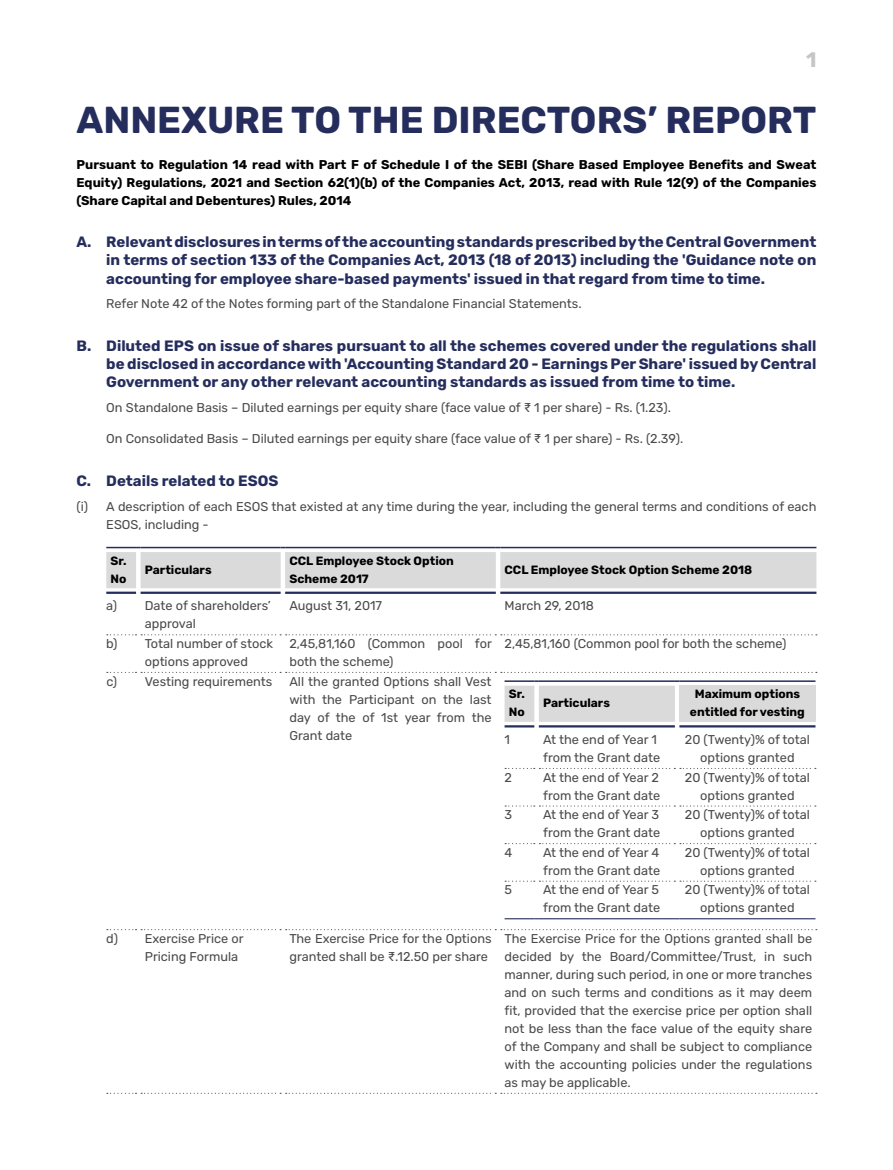
<style>
.page{position:relative;width:893px;height:1170px;background:#fff}
.page>*{position:absolute;margin:0;border:0;box-sizing:border-box;transform-origin:0 0}
.t1{font:700 37.5px "Rubik";color:#252d5d}
.t2{font:700 21px "Rubik";color:#c6c4c4}
.t3{font:700 15px/18px "Rubik";color:#252d5d;text-align:justify}
.t4{font:12.75px/18px "Rubik";color:#4a4a49}
.t5{font:700 12.75px/18px "Rubik";color:#000;text-align:justify}
.t6{font:700 12px/18px "Rubik";color:#000}
</style>
<div class="page">
<svg style="left:107px;top:634px;width:710px;height:1px"></svg>
<svg style="left:107px;top:671px;width:710px;height:2px"></svg>
<svg style="left:107px;top:929px;width:710px;height:1px"></svg>
<svg style="left:107px;top:1092px;width:710px;height:1px"></svg>
<svg style="left:106px;top:546px;width:710px;height:42px"></svg>
<hr style="left:500px;top:546px;width:316px;height:2px;background:#252d5d">
<hr style="left:285px;top:591px;width:211px;height:3px;background:#252d5d">
<hr style="left:500px;top:591px;width:316px;height:3px;background:#252d5d">
<hr style="left:141px;top:591px;width:140px;height:3px;background:#252d5d">
<hr style="left:106px;top:591px;width:30px;height:3px;background:#252d5d">
<div style="left:679px;top:685px;width:136px;height:36px;background:#dadada"></div>
<svg style="left:505px;top:767px;width:311px;height:2px"></svg>
<svg style="left:505px;top:805px;width:311px;height:1px"></svg>
<svg style="left:505px;top:843px;width:311px;height:1px"></svg>
<svg style="left:505px;top:880px;width:311px;height:1px"></svg>
<hr style="left:539px;top:918px;width:136px;height:1px;background:#252d5d">
<hr style="left:679px;top:918px;width:136px;height:1px;background:#252d5d">
<svg style="left:505px;top:918px;width:34px;height:1px"></svg>
<svg style="left:505px;top:680px;width:174px;height:41px"></svg>
<hr style="left:679px;top:680px;width:136px;height:2px;background:#252d5d">
<hr style="left:679px;top:725px;width:136px;height:2px;background:#252d5d">
<hr style="left:539px;top:725px;width:136px;height:2px;background:#252d5d">
<hr style="left:505px;top:725px;width:29px;height:2px;background:#252d5d">
<h2 class="t2" style="left:806px;top:47px;width:12px">1</h2>
<h1 class="t1" style="left:77px;top:98px;width:741px">ANNEXURE TO THE DIRECTORS’ REPORT</h1>
<p class="t5" style="left:77px;top:156px;width:741px">Pursuant to Regulation 14 read with Part F of Schedule I of the SEBI (Share Based Employee Benefits and Sweat Equity) Regulations, 2021 and Section 62(1)(b) of the Companies Act, 2013, read with Rule 12(9) of the Companies (Share Capital and Debentures) Rules, 2014</p>
<p class="t3" style="left:106px;top:234px;width:712px;text-indent:-30px">A. Relevant disclosures in terms of the accounting standards prescribed by the Central Government in terms of section 133 of the Companies Act, 2013 (18 of 2013) including the 'Guidance note on accounting for employee share-based payments' issued in that regard from time to time.</p>
<p class="t4" style="left:106px;top:295px;width:477px">Refer Note 42 of the Notes forming part of the Standalone Financial Statements.</p>
<p class="t3" style="left:106px;top:337px;width:712px;text-indent:-30px">B. Diluted EPS on issue of shares pursuant to all the schemes covered under the regulations shall be disclosed in accordance with 'Accounting Standard 20 - Earnings Per Share' issued by Central Government or any other relevant accounting standards as issued from time to time.</p>
<p class="t4" style="left:106px;top:399px;width:566px">On Standalone Basis – Diluted earnings per equity share (face value of ₹ 1 per share) - Rs. (1.23).</p>
<p class="t4" style="left:106px;top:429px;width:578px">On Consolidated Basis – Diluted earnings per equity share (face value of ₹ 1 per share) - Rs. (2.39).</p>
<p class="t3" style="left:77px;top:472px;width:203px">C. Details related to ESOS</p>
<p class="t4" style="left:106px;top:497px;width:712px;text-indent:-30px">(i) A description of each ESOS that existed at any time during the year, including the general terms and conditions of each<br>ESOS, including -</p>
<p class="t6" style="left:111px;top:552px;width:18px">Sr.<br>No</p>
<p class="t6" style="left:145px;top:561px;width:68px">Particulars</p>
<p class="t6" style="left:289px;top:552px;width:166px">CCL Employee Stock Option<br>Scheme 2017</p>
<p class="t6" style="left:505px;top:561px;width:249px">CCL Employee Stock Option Scheme 2018</p>
<p class="t4" style="left:145px;top:597px;width:127px;text-indent:-39px">a) Date of shareholders’ approval</p>
<p class="t4" style="left:289px;top:597px;width:94px">August 31, 2017</p>
<p class="t4" style="left:505px;top:597px;width:91px">March 29, 2018</p>
<p class="t4" style="left:145px;top:635px;width:130px;text-indent:-39px">b) Total number of stock options approved</p>
<p class="t4" style="left:289px;top:635px;width:204px">2,45,81,160 (Common pool for both the scheme)</p>
<p class="t4" style="left:505px;top:635px;width:283px">2,45,81,160 (Common pool for both the scheme)</p>
<p class="t4" style="left:106px;top:672px;width:168px">c) Vesting requirements</p>
<p class="t4" style="left:289px;top:672px;width:204px;text-align:justify">All the granted Options shall Vest with the Participant on the last day of the of 1st year from the Grant date</p>
<p class="t6" style="left:509px;top:685px;width:18px">Sr.<br>No</p>
<p class="t6" style="left:543px;top:694px;width:68px">Particulars</p>
<p class="t6" style="left:690px;top:685px;width:116px;text-align:center">Maximum options entitled for vesting</p>
<p class="t4" style="left:505px;top:731px;width:7px">1</p>
<p class="t4" style="left:543px;top:731px;width:119px">At the end of Year 1 from the Grant date</p>
<p class="t4" style="left:685px;top:731px;width:127px;text-align:center">20 (Twenty)% of total options granted</p>
<p class="t4" style="left:505px;top:768px;width:9px">2</p>
<p class="t4" style="left:543px;top:768px;width:119px">At the end of Year 2 from the Grant date</p>
<p class="t4" style="left:685px;top:768px;width:127px;text-align:center">20 (Twenty)% of total options granted</p>
<p class="t4" style="left:505px;top:806px;width:9px">3</p>
<p class="t4" style="left:543px;top:806px;width:119px">At the end of Year 3 from the Grant date</p>
<p class="t4" style="left:685px;top:806px;width:127px;text-align:center">20 (Twenty)% of total options granted</p>
<p class="t4" style="left:505px;top:843px;width:9px">4</p>
<p class="t4" style="left:543px;top:843px;width:119px">At the end of Year 4 from the Grant date</p>
<p class="t4" style="left:685px;top:843px;width:127px;text-align:center">20 (Twenty)% of total options granted</p>
<p class="t4" style="left:505px;top:881px;width:9px">5</p>
<p class="t4" style="left:543px;top:881px;width:119px">At the end of Year 5 from the Grant date</p>
<p class="t4" style="left:685px;top:881px;width:127px;text-align:center">20 (Twenty)% of total options granted</p>
<p class="t4" style="left:145px;top:929px;width:100px;text-indent:-39px">d) Exercise Price or<br>Pricing Formula</p>
<p class="t4" style="left:289px;top:929px;width:204px">The Exercise Price for the Options granted shall be ₹.12.50 per share</p>
<p class="t4" style="left:505px;top:929px;width:309px;text-align:justify">The Exercise Price for the Options granted shall be decided by the Board/Committee/Trust, in such manner, during such period, in one or more tranches and on such terms and conditions as it may deem fit, provided that the exercise price per option shall not be less than the face value of the equity share of the Company and shall be subject to compliance with the accounting policies under the regulations as may be applicable.</p>
</div>
